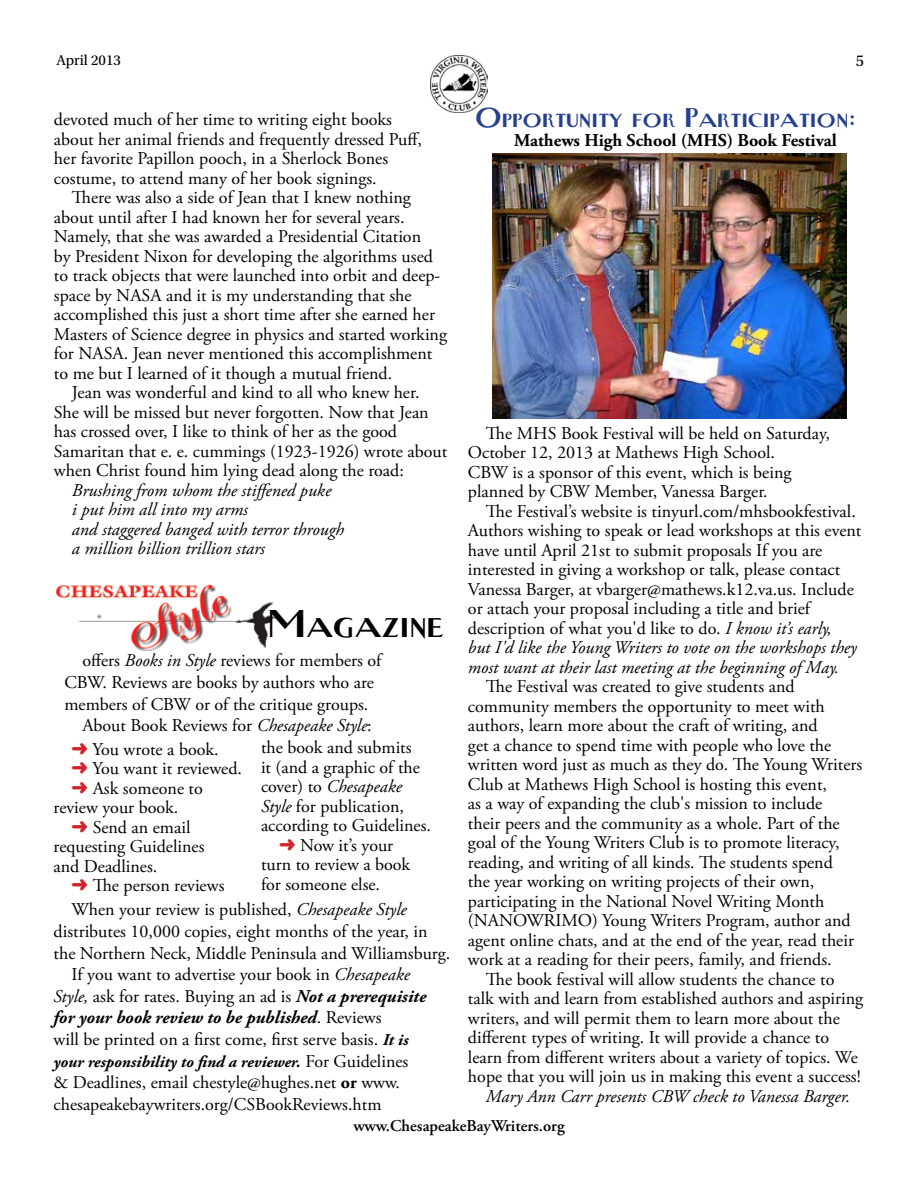
<style>
.page{position:relative;width:918px;height:1188px;background:#fff}
.page>*{position:absolute;margin:0;border:0;box-sizing:border-box;transform-origin:0 0}
.t1{font:700 30px "Newyorkertype";color:#000}
.t2{font:700 21px "Newyorkertype";color:#25408f}
.t3{font:18px/19.5px "Adobe Garamond Pro";color:#000}
.t4{font:italic 18px/19.5px "Adobe Garamond Pro";color:#000}
.t5{font:italic 700 18px "Adobe Garamond Pro";color:#000}
.t6{font:700 18px "Adobe Garamond Pro";color:#000}
.t7{font:italic 700 16.5px "Adobe Garamond Pro";color:#000}
.t8{font:600 16.5px "Adobe Garamond Pro";color:#000}
.t9{font:16.5px "Utopia Std";color:#000}
.t10{font:15px "Utopia Std";color:#000}
.s1{font-style:italic}
.s2{font-style:normal}
.s3{color:#d2232a}
.s4{font-weight:700;font-style:italic}
.s5{font-weight:400;font-style:normal}
.s6{font-weight:700;font-style:italic;font-size:16.5px}
.s7{font-weight:400;font-style:normal;font-size:18px}
.s8{font-weight:700}
</style>
<div class="page">
<img style="left:431px;top:55px;width:56px;height:57px">
<img style="left:55px;top:584px;width:225px;height:66px">
<img style="left:493px;top:153px;width:353px;height:265px">
<p class="t10" style="left:56px;top:53px;width:66px">April 2013</p>
<p class="t9" style="left:856px;top:52px;width:10px">5</p>
<p class="t3" style="left:54px;top:110px;width:369px">devoted much of her time to writing eight books about her animal friends and frequently dressed Puff, her favorite Papillon pooch, in a Sherlock Bones costume, to attend many of her book signings.</p>
<p class="t3" style="left:72px;top:188px;width:340px">There was also a side of Jean that I knew nothing</p>
<p class="t3" style="left:54px;top:208px;width:352px">about until after I had known her for several years.</p>
<p class="t3" style="left:54px;top:227px;width:369px">Namely, that she was awarded a Presidential Citation</p>
<p class="t3" style="left:54px;top:247px;width:380px">by President Nixon for developing the algorithms used</p>
<p class="t3" style="left:54px;top:266px;width:388px">to track objects that were launched into orbit and deep-</p>
<p class="t3" style="left:54px;top:286px;width:359px">space by NASA and it is my understanding that she</p>
<p class="t3" style="left:54px;top:305px;width:383px">accomplished this just a short time after she earned her</p>
<p class="t3" style="left:54px;top:325px;width:395px">Masters of Science degree in physics and started working</p>
<p class="t3" style="left:54px;top:344px;width:380px">for NASA. Jean never mentioned this accomplishment</p>
<p class="t3" style="left:54px;top:364px;width:340px">to me but I learned of it though a mutual friend.</p>
<p class="t3" style="left:72px;top:383px;width:349px">Jean was wonderful and kind to all who knew her.</p>
<p class="t3" style="left:54px;top:403px;width:376px">She will be missed but never forgotten. Now that Jean</p>
<p class="t3" style="left:54px;top:422px;width:345px">has crossed over, I like to think of her as the good</p>
<p class="t3" style="left:54px;top:442px;width:395px">Samaritan that e. e. cummings (1923-1926) wrote about</p>
<p class="t3" style="left:54px;top:461px;width:351px">when Christ found him lying dead along the road:</p>
<p class="t4" style="left:72px;top:481px;width:274px">Brushing from whom the stiffened puke<br>i put him all into my arms<br>and staggered banged with terror through a million billion trillion stars</p>
<h1 class="t1" style="left:269px;top:609px;width:176px">Magazine</h1>
<p class="t3" style="left:82px;top:652px;width:301px">offers <span class="s1">Books in Style</span> reviews for members of</p>
<p class="t3" style="left:64px;top:673px;width:311px">CBW. Reviews are books by authors who are</p>
<p class="t3" style="left:64px;top:695px;width:306px">members of CBW or of the critique groups.</p>
<p class="t3" style="left:82px;top:716px;width:291px">About Book Reviews for <span class="s1">Chesapeake Style</span>:</p>
<p class="t3" style="left:261px;top:738px;width:152px">the book and submits</p>
<p class="t3" style="left:261px;top:758px;width:160px">it (and a graphic of the</p>
<p class="t4" style="left:261px;top:777px;width:143px"><span class="s2">cover) to</span> Chesapeake</p>
<p class="t3" style="left:261px;top:797px;width:145px"><span class="s1">Style</span> for publication,</p>
<p class="t3" style="left:261px;top:816px;width:172px">according to Guidelines.</p>
<p class="t3" style="left:279px;top:836px;width:116px"><span class="s3">➜</span> Now it’s your</p>
<p class="t3" style="left:261px;top:855px;width:151px">turn to review a book</p>
<p class="t3" style="left:261px;top:875px;width:121px">for someone else.</p>
<p class="t3" style="left:72px;top:901px;width:337px">When your review is published, <span class="s1">Chesapeake Style</span></p>
<p class="t3" style="left:54px;top:922px;width:376px">distributes 10,000 copies, eight months of the year, in</p>
<p class="t3" style="left:54px;top:944px;width:398px">the Northern Neck, Middle Peninsula and Williamsburg.</p>
<p class="t3" style="left:72px;top:965px;width:340px">If you want to advertise your book in <span class="s1">Chesapeake</span></p>
<p class="t3" style="left:54px;top:987px;width:374px"><span class="s1">Style,</span> ask for rates. Buying an ad is <span class="s4">Not a prerequisite</span></p>
<p class="t5" style="left:54px;top:1007px;width:330px">for your book review to be published<span class="s5">. Reviews</span></p>
<p class="t3" style="left:54px;top:1030px;width:356px">will be printed on a first come, first serve basis. <span class="s6">It is</span></p>
<p class="t7" style="left:54px;top:1052px;width:356px">your responsibility to find a reviewer. <span class="s7">For Guidelines</span></p>
<p class="t3" style="left:54px;top:1072px;width:348px;line-height:21.6px">&amp; Deadlines, email chestyle@hughes.net <span class="s8">or</span> www. chesapeakebaywriters.org/CSBookReviews.htm</p>
<p class="t3" style="left:72px;top:740px;width:149px"><span class="s3">➜</span> You wrote a book.</p>
<p class="t3" style="left:72px;top:759px;width:172px"><span class="s3">➜</span> You want it reviewed.</p>
<p class="t3" style="left:72px;top:779px;width:133px"><span class="s3">➜</span> Ask someone to</p>
<p class="t3" style="left:54px;top:798px;width:126px">review your book.</p>
<p class="t3" style="left:72px;top:818px;width:120px"><span class="s3">➜</span> Send an email</p>
<p class="t3" style="left:54px;top:837px;width:152px">requesting Guidelines</p>
<p class="t3" style="left:54px;top:857px;width:105px">and Deadlines.</p>
<p class="t3" style="left:72px;top:876px;width:154px"><span class="s3">➜</span> The person reviews</p>
<p class="t2" style="left:477px;top:107px;width:381px">Opportunity for Participation:</p>
<p class="t6" style="left:514px;top:130px;width:324px">Mathews High School (MHS) Book Festival</p>
<p class="t3" style="left:468px;top:424px;width:363px;text-indent:18px">The MHS Book Festival will be held on Saturday, October 12, 2013 at Mathews High School.<br>CBW is a sponsor of this event, which is being planned by CBW Member, Vanessa Barger.</p>
<p class="t3" style="left:468px;top:502px;width:395px;text-indent:18px">The Festival’s website is tinyurl.com/mhsbookfestival.<br>Authors wishing to speak or lead workshops at this event have until April 21st to submit proposals If you are interested in giving a workshop or talk, please contact Vanessa Barger, at vbarger@mathews.k12.va.us. Include or attach your proposal including a title and brief description of what you'd like to do. <span class="s1">I know it’s early,<br>but I'd like the Young Writers to vote on the workshops they most want at their last meeting at the beginning of May.</span></p>
<p class="t3" style="left:486px;top:678px;width:310px">The Festival was created to give students and</p>
<p class="t3" style="left:468px;top:697px;width:358px">community members the opportunity to meet with</p>
<p class="t3" style="left:468px;top:717px;width:351px">authors, learn more about the craft of writing, and</p>
<p class="t3" style="left:468px;top:736px;width:365px">get a chance to spend time with people who love the</p>
<p class="t3" style="left:468px;top:756px;width:396px">written word just as much as they do. The Young Writers</p>
<p class="t3" style="left:468px;top:775px;width:361px">Club at Mathews High School is hosting this event,</p>
<p class="t3" style="left:468px;top:794px;width:356px">as a way of expanding the club's mission to include</p>
<p class="t3" style="left:468px;top:814px;width:373px">their peers and the community as a whole. Part of the</p>
<p class="t3" style="left:468px;top:833px;width:373px">goal of the Young Writers Club is to promote literacy,</p>
<p class="t3" style="left:468px;top:853px;width:366px">reading, and writing of all kinds. The students spend</p>
<p class="t3" style="left:468px;top:872px;width:348px">the year working on writing projects of their own,</p>
<p class="t3" style="left:468px;top:892px;width:358px">participating in the National Novel Writing Month</p>
<p class="t3" style="left:468px;top:911px;width:384px">(NANOWRIMO) Young Writers Program, author and</p>
<p class="t3" style="left:468px;top:931px;width:388px">agent online chats, and at the end of the year, read their</p>
<p class="t3" style="left:468px;top:950px;width:365px">work at a reading for their peers, family, and friends.</p>
<p class="t3" style="left:486px;top:970px;width:350px">The book festival will allow students the chance to</p>
<p class="t3" style="left:468px;top:989px;width:397px">talk with and learn from established authors and aspiring</p>
<p class="t3" style="left:468px;top:1009px;width:373px">writers, and will permit them to learn more about the</p>
<p class="t3" style="left:468px;top:1028px;width:363px">different types of writing. It will provide a chance to</p>
<p class="t3" style="left:468px;top:1048px;width:391px">learn from different writers about a variety of topics. We</p>
<p class="t3" style="left:468px;top:1067px;width:394px">hope that you will join us in making this event a success!</p>
<p class="t4" style="left:486px;top:1087px;width:366px">Mary Ann Carr presents CBW check to Vanessa Barger.</p>
<p class="t8" style="left:353px;top:1116px;width:213px">www.ChesapeakeBayWriters.org</p>
</div>
